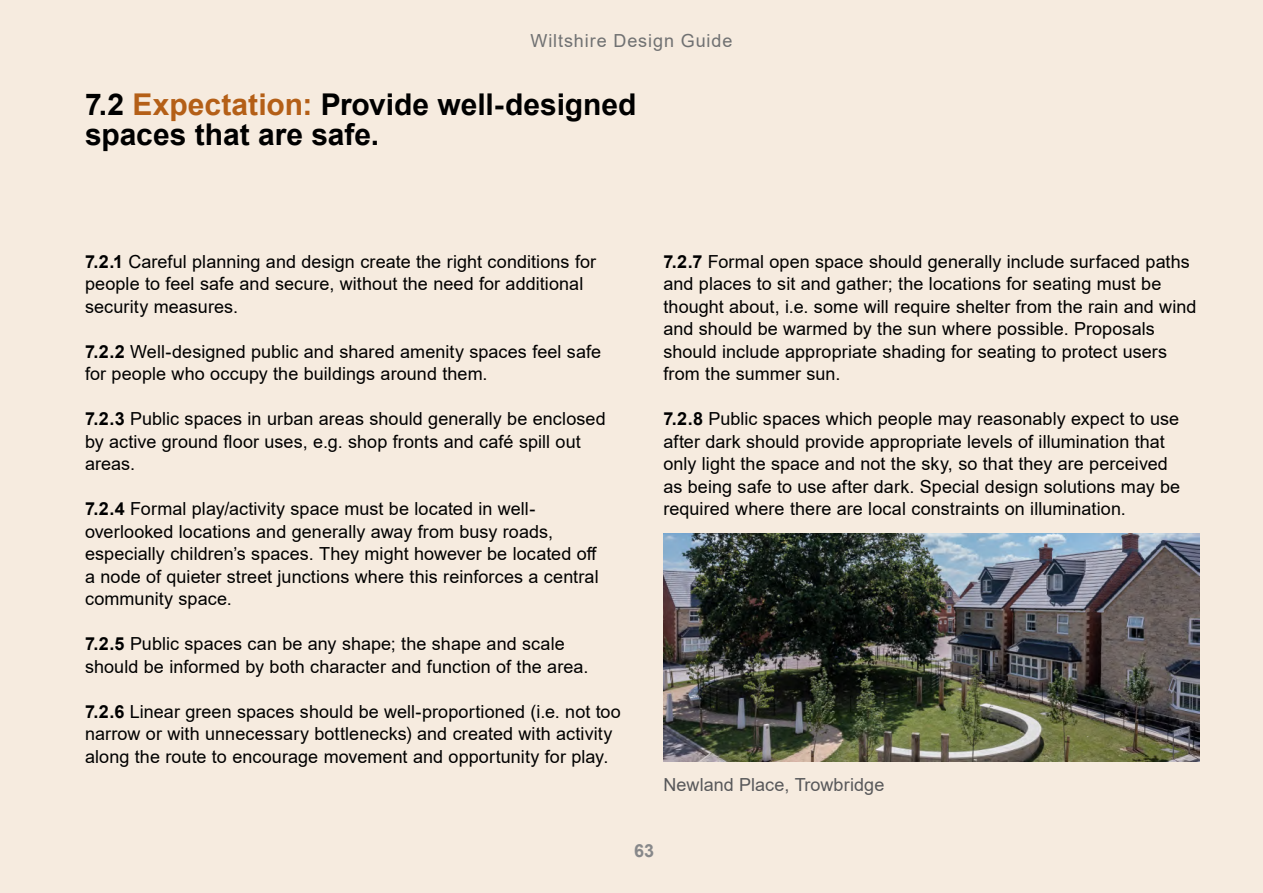
<style>
.page{position:relative;width:1263px;height:893px;background:#f6ebdf}
.page>*{position:absolute;margin:0;border:0;box-sizing:border-box;transform-origin:0 0}
.H3_sub_headline{font:700 30px/30px "Arial";color:#000}
.body_copy{font:18px/22.5px "Arial";letter-spacing:.005em;color:#000}
.t1{font:18px "Arial";letter-spacing:.005em;color:#58585a}
.t2{font:18px "Arial";letter-spacing:.05em;color:#707172}
.t3{font:700 18px "Arial";color:#87888a}
.s1{color:#b45f17}
.s2{font-weight:700}
</style>
<div class="page">
<img style="left:663px;top:534px;width:536px;height:227px">
<p class="t2" style="left:530px;top:28px;width:203px">Wiltshire Design Guide</p>
<h3 class="H3_sub_headline" style="left:85px;top:89px;width:553px">7.2 <span class="s1">Expectation:</span> Provide well-designed spaces that are safe.</h3>
<p class="body_copy" style="left:85px;top:250px;width:513px"><span class="s2">7.2.1</span> Careful planning and design create the right conditions for people to feel safe and secure, without the need for additional security measures.</p>
<p class="body_copy" style="left:85px;top:340px;width:517px"><span class="s2">7.2.2</span> Well-designed public and shared amenity spaces feel safe for people who occupy the buildings around them.</p>
<p class="body_copy" style="left:85px;top:407px;width:522px"><span class="s2">7.2.3</span> Public spaces in urban areas should generally be enclosed by active ground floor uses, e.g. shop fronts and café spill out areas.</p>
<p class="body_copy" style="left:85px;top:497px;width:515px"><span class="s2">7.2.4</span> Formal play/activity space must be located in well&shy;overlooked locations and generally away from busy roads, especially children’s spaces. They might however be located off a node of quieter street junctions where this reinforces a central community space.</p>
<p class="body_copy" style="left:85px;top:632px;width:505px"><span class="s2">7.2.5</span> Public spaces can be any shape; the shape and scale should be informed by both character and function of the area.</p>
<p class="body_copy" style="left:85px;top:700px;width:537px"><span class="s2">7.2.6</span> Linear green spaces should be well-proportioned (i.e. not too narrow or with unnecessary bottlenecks) and created with activity along the route to encourage movement and opportunity for play.</p>
<p class="body_copy" style="left:663px;top:250px;width:535px"><span class="s2">7.2.7</span> Formal open space should generally include surfaced paths and places to sit and gather; the locations for seating must be thought about, i.e. some will require shelter from the rain and wind and should be warmed by the sun where possible. Proposals should include appropriate shading for seating to protect users from the summer sun.</p>
<p class="body_copy" style="left:663px;top:407px;width:518px"><span class="s2">7.2.8</span> Public spaces which people may reasonably expect to use after dark should provide appropriate levels of illumination that only light the space and not the sky, so that they are perceived as being safe to use after dark. Special design solutions may be required where there are local constraints on illumination.</p>
<p class="t1" style="left:663px;top:772px;width:222px">Newland Place, Trowbridge</p>
<p class="t3" style="left:634px;top:838px;width:22px">63</p>
</div>
